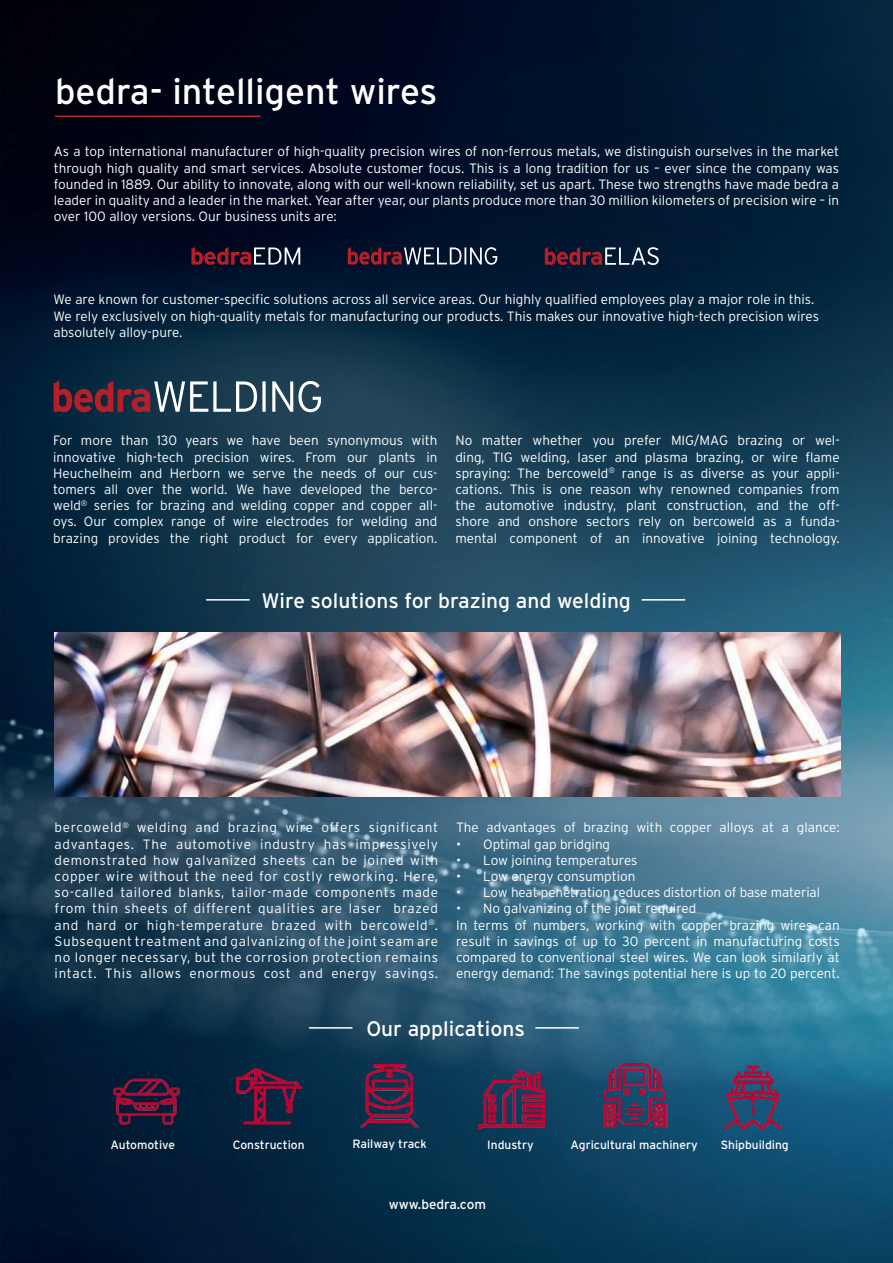
<style>
.page{position:relative;width:893px;height:1263px;background:#fff}
.page>*{position:absolute;margin:0;border:0;box-sizing:border-box;transform-origin:0 0}
.t1{font:36px "Interstate";color:#fff}
.t2{font:21px "Interstate";color:#fff}
.t3{font:300 13.5px/16.2px "Interstate";color:#fff;text-align:justify}
.t4{font:13.5px "Interstate";color:#fff}
.t5{font:12px "Interstate";color:#fff}
</style>
<div class="page">
<img style="left:0;top:0;width:893px;height:1263px">
<hr style="left:55px;top:116px;width:205px;height:1px;background:#b72837">
<svg style="left:191px;top:247px;width:109px;height:18px;background:#533244"></svg>
<svg style="left:348px;top:247px;width:149px;height:18px;background:#4c3f51"></svg>
<svg style="left:545px;top:247px;width:114px;height:18px;background:#4c374a"></svg>
<hr style="left:206px;top:599px;width:44px;height:2px;background:#fff">
<hr style="left:642px;top:599px;width:43px;height:2px;background:#fff">
<svg style="left:54px;top:381px;width:267px;height:31px;background:#5c5766"></svg>
<img style="left:54px;top:632px;width:786px;height:165px">
<img style="left:236px;top:1063px;width:65px;height:66px">
<img style="left:113px;top:1068px;width:66px;height:61px">
<img style="left:478px;top:1063px;width:66px;height:66px">
<img style="left:724px;top:1065px;width:58px;height:63px">
<img style="left:601px;top:1063px;width:66px;height:65px">
<img style="left:358px;top:1064px;width:63px;height:64px">
<hr style="left:309px;top:1027px;width:43px;height:2px;background:#fff">
<hr style="left:535px;top:1027px;width:44px;height:2px;background:#fff">
<h1 class="t1" style="left:55px;top:71px;width:384px">bedra- intelligent wires</h1>
<p class="t3" style="left:54px;top:143px;width:787px">As a top international manufacturer of high-quality precision wires of non-ferrous metals, we distinguish ourselves in the market through high quality and smart services. Absolute customer focus. This is a long tradition for us – ever since the company was founded in 1889. Our ability to innovate, along with our well-known reliability, set us apart. These two strengths have made bedra a leader in quality and a leader in the market. Year after year, our plants produce more than 30 million kilometers of precision wire – in over 100 alloy versions. Our business units are:</p>
<p class="t3" style="left:53px;top:291px;width:767px;text-align:left">We are known for customer-specific solutions across all service areas. Our highly qualified employees play a major role in this.<br>We rely exclusively on high-quality metals for manufacturing our products. This makes our innovative high-tech precision wires absolutely alloy-pure.</p>
<p class="t3" style="left:53px;top:432px;width:386px">For more than 130 years we have been synonymous with innovative high-tech precision wires. From our plants in Heuchelheim and Herborn we serve the needs of our cus&shy;tomers all over the world. We have developed the berco&shy;weld<sup>®</sup> series for brazing and welding copper and copper all&shy;oys. Our complex range of wire electrodes for welding and brazing provides the right product for every application.</p>
<p class="t3" style="left:455px;top:432px;width:386px">No matter whether you prefer MIG/MAG brazing or wel&shy;ding, TIG welding, laser and plasma brazing, or wire flame spraying: The bercoweld<sup>®</sup> range is as diverse as your appli&shy;cations. This is one reason why renowned companies from the automotive industry, plant construction, and the off&shy;shore and onshore sectors rely on bercoweld as a funda&shy;mental component of an innovative joining technology.</p>
<h2 class="t2" style="left:262px;top:588px;width:371px">Wire solutions for brazing and welding</h2>
<p class="t3" style="left:55px;top:819px;width:385px">bercoweld<sup>®</sup> welding and brazing wire offers significant advantages. The automotive industry has impressively demonstrated how galvanized sheets can be joined with copper wire without the need for costly reworking. Here, so-called tailored blanks, tailor-made components made from thin sheets of different qualities are laser brazed and hard or high-temperature brazed with bercoweld<sup>®</sup>.<br>Subsequent treatment and galvanizing of the joint seam are no longer necessary, but the corrosion protection remains intact. This allows enormous cost and energy savings.</p>
<p class="t3" style="left:456px;top:819px;width:385px">The advantages of brazing with copper alloys at a glance:</p>
<p class="t3" style="left:456px;top:836px;width:156px">• Optimal gap bridging</p>
<p class="t3" style="left:456px;top:852px;width:183px">• Low joining temperatures</p>
<p class="t3" style="left:456px;top:868px;width:181px">• Low energy consumption</p>
<p class="t3" style="left:456px;top:884px;width:365px">• Low heat penetration reduces distortion of base material</p>
<p class="t3" style="left:456px;top:900px;width:385px;text-align:left">• No galvanizing of the joint required<br>In terms of numbers, working with copper brazing wires can result in savings of up to 30 percent in manufacturing costs compared to conventional steel wires. We can look similarly at energy demand: The savings potential here is up to 20 percent.</p>
<h2 class="t2" style="left:366px;top:1016px;width:160px">Our applications</h2>
<p class="t5" style="left:110px;top:1138px;width:66px">Automotive</p>
<p class="t5" style="left:233px;top:1138px;width:73px">Construction</p>
<p class="t5" style="left:352px;top:1137px;width:76px">Railway track</p>
<p class="t5" style="left:487px;top:1138px;width:48px">Industry</p>
<p class="t5" style="left:570px;top:1138px;width:129px">Agricultural machinery</p>
<p class="t5" style="left:721px;top:1138px;width:70px">Shipbuilding</p>
<p class="t4" style="left:389px;top:1197px;width:99px">www.bedra.com</p>
</div>
